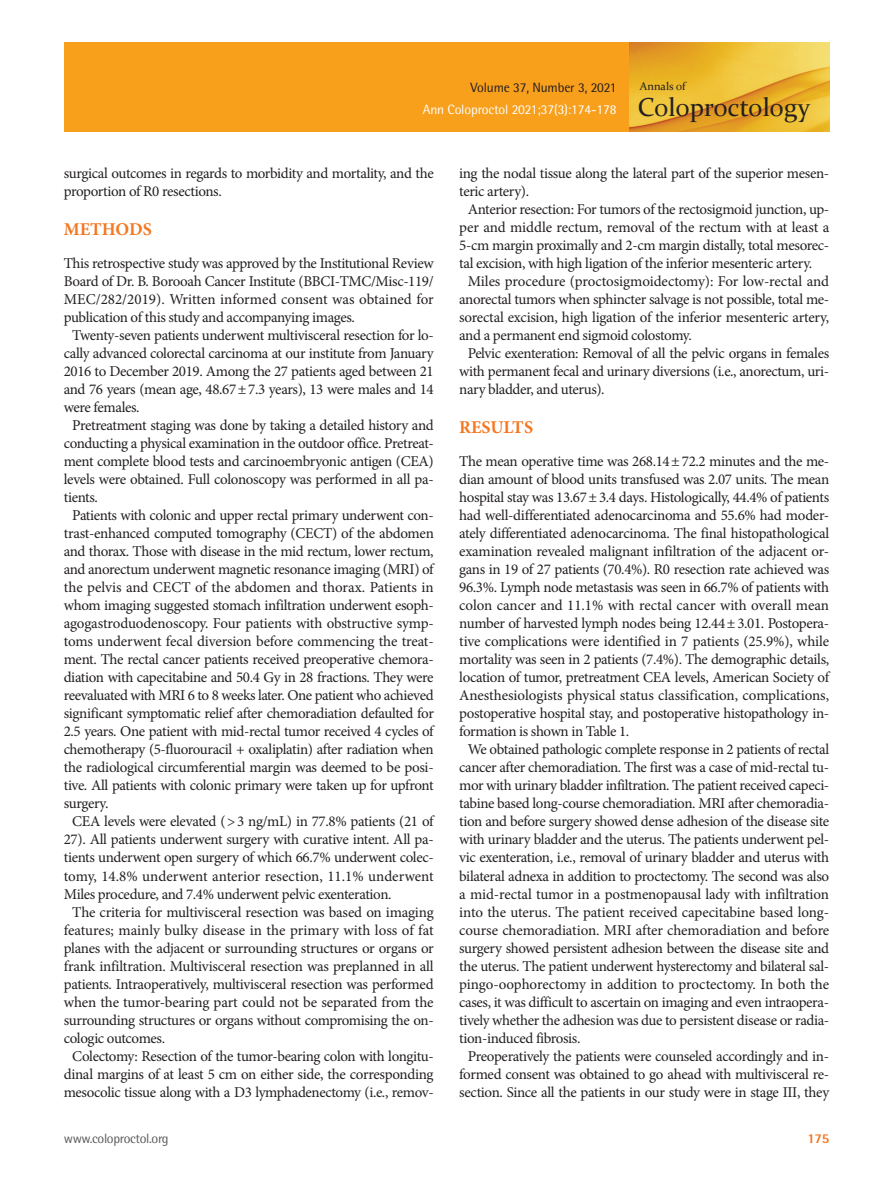
<style>
.page{position:relative;width:893px;height:1191px;background:#fff}
.page>*{position:absolute;margin:0;border:0;box-sizing:border-box;transform-origin:0 0}
.t1{font:25.95px "Constantia";color:#231f20}
.본문제목_대{font:700 18px "Minion Pro";color:#f47721}
.본문{font:15px/18px "Minion Pro";letter-spacing:-.025em;color:#231f20;text-align:justify}
.t2{font:13.5px "Rotis Semi Sans Std";letter-spacing:-.01em;color:#fff}
.t3{font:13.5px "Rotis Semi Sans Std";letter-spacing:-.01em;color:#231f20}
.t4{font:13.5px "Rotis Semi Sans Std";letter-spacing:-.025em;color:#57585a}
.t5{font:800 13.5px "Rotis Semi Sans Std";color:#f47721}
.t6{font:11.25px "Constantia";color:#231f20}
</style>
<div class="page">
<div style="left:64px;top:43px;width:565px;height:89px;background:#f89f1c"></div>
<img style="left:629px;top:43px;width:200px;height:89px">
<p class="t3" style="left:470px;top:80px;width:148px">Volume 37, Number 3, 2021</p>
<p class="t2" style="left:423px;top:102px;width:195px">Ann Coloproctol 2021;37(3):174-178</p>
<p class="t6" style="left:640px;top:79px;width:47px">Annals of</p>
<p class="t1" style="left:638px;top:90px;width:174px">Coloproctology</p>
<p class="본문" style="left:64px;top:164px;width:371px">surgical outcomes in regards to morbidity and mortality, and the proportion of R0 resections.</p>
<p class="본문제목_대" style="left:64px;top:216px;width:90px">METHODS</p>
<p class="본문" style="left:64px;top:254px;width:371px">This retrospective study was approved by the Institutional Review Board of Dr. B. Borooah Cancer Institute (BBCI-TMC/Misc-119/ MEC/282/2019). Written informed consent was obtained for publication of this study and accompanying images.</p>
<p class="본문" style="left:64px;top:326px;width:371px;text-indent:9px">Twenty-seven patients underwent multivisceral resection for lo&shy;cally advanced colorectal carcinoma at our institute from January 2016 to December 2019. Among the 27 patients aged between 21 and 76 years (mean age, 48.67± 7.3 years), 13 were males and 14 were females.</p>
<p class="본문" style="left:64px;top:416px;width:371px;text-indent:9px">Pretreatment staging was done by taking a detailed history and conducting a physical examination in the outdoor office. Pretreat&shy;ment complete blood tests and carcinoembryonic antigen (CEA) levels were obtained. Full colonoscopy was performed in all pa&shy;tients.</p>
<p class="본문" style="left:64px;top:506px;width:372px;text-indent:9px">Patients with colonic and upper rectal primary underwent con&shy;trast-enhanced computed tomography (CECT) of the abdomen and thorax. Those with disease in the mid rectum, lower rectum, and anorectum underwent magnetic resonance imaging (MRI) of the pelvis and CECT of the abdomen and thorax. Patients in whom imaging suggested stomach infiltration underwent esoph&shy;agogastroduodenoscopy. Four patients with obstructive symp&shy;toms underwent fecal diversion before commencing the treat&shy;ment. The rectal cancer patients received preoperative chemora&shy;diation with capecitabine and 50.4 Gy in 28 fractions. They were reevaluated with MRI 6 to 8 weeks later. One patient who achieved significant symptomatic relief after chemoradiation defaulted for 2.5 years. One patient with mid-rectal tumor received 4 cycles of chemotherapy (5-fluorouracil + oxaliplatin) after radiation when the radiological circumferential margin was deemed to be posi&shy;tive. All patients with colonic primary were taken up for upfront surgery.</p>
<p class="본문" style="left:64px;top:812px;width:371px;text-indent:9px">CEA levels were elevated (&gt; 3 ng/mL) in 77.8% patients (21 of 27). All patients underwent surgery with curative intent. All pa&shy;tients underwent open surgery of which 66.7% underwent colec&shy;tomy, 14.8% underwent anterior resection, 11.1% underwent Miles procedure, and 7.4% underwent pelvic exenteration.</p>
<p class="본문" style="left:64px;top:902px;width:372px;text-indent:9px">The criteria for multivisceral resection was based on imaging features; mainly bulky disease in the primary with loss of fat planes with the adjacent or surrounding structures or organs or frank infiltration. Multivisceral resection was preplanned in all patients. Intraoperatively, multivisceral resection was performed when the tumor-bearing part could not be separated from the surrounding structures or organs without compromising the on&shy;cologic outcomes.</p>
<p class="본문" style="left:64px;top:1046px;width:371px;text-align:center">Colectomy: Resection of the tumor-bearing colon with longitu&shy;dinal margins of at least 5 cm on either side, the corresponding mesocolic tissue along with a D3 lymphadenectomy (i.e., remov-</p>
<p class="t4" style="left:64px;top:1130px;width:106px">www.coloproctol.org</p>
<p class="본문" style="left:459px;top:164px;width:371px">ing the nodal tissue along the lateral part of the superior mesen&shy;teric artery).</p>
<p class="본문" style="left:459px;top:200px;width:372px;text-indent:9px">Anterior resection: For tumors of the rectosigmoid junction, up&shy;per and middle rectum, removal of the rectum with at least a 5-cm margin proximally and 2-cm margin distally, total mesorec&shy;tal excision, with high ligation of the inferior mesenteric artery.</p>
<p class="본문" style="left:459px;top:272px;width:371px;text-indent:9px">Miles procedure (proctosigmoidectomy): For low-rectal and anorectal tumors when sphincter salvage is not possible, total me&shy;sorectal excision, high ligation of the inferior mesenteric artery, and a permanent end sigmoid colostomy.</p>
<p class="본문" style="left:459px;top:344px;width:371px;text-indent:9px">Pelvic exenteration: Removal of all the pelvic organs in females with permanent fecal and urinary diversions (i.e., anorectum, uri&shy;nary bladder, and uterus).</p>
<p class="본문제목_대" style="left:459px;top:414px;width:75px">RESULTS</p>
<p class="본문" style="left:459px;top:452px;width:372px">The mean operative time was 268.14± 72.2 minutes and the me&shy;dian amount of blood units transfused was 2.07 units. The mean hospital stay was 13.67± 3.4 days. Histologically, 44.4% of patients had well-differentiated adenocarcinoma and 55.6% had moder&shy;ately differentiated adenocarcinoma. The final histopathological examination revealed malignant infiltration of the adjacent or&shy;gans in 19 of 27 patients (70.4%). R0 resection rate achieved was 96.3%. Lymph node metastasis was seen in 66.7% of patients with colon cancer and 11.1% with rectal cancer with overall mean number of harvested lymph nodes being 12.44± 3.01. Postopera&shy;tive complications were identified in 7 patients (25.9%), while mortality was seen in 2 patients (7.4%). The demographic details, location of tumor, pretreatment CEA levels, American Society of Anesthesiologists physical status classification, complications, postoperative hospital stay, and postoperative histopathology in&shy;formation is shown in Table 1.</p>
<p class="본문" style="left:459px;top:740px;width:372px;text-indent:9px">We obtained pathologic complete response in 2 patients of rectal cancer after chemoradiation. The first was a case of mid-rectal tu&shy;mor with urinary bladder infiltration. The patient received capeci&shy;tabine based long-course chemoradiation. MRI after chemoradia&shy;tion and before surgery showed dense adhesion of the disease site with urinary bladder and the uterus. The patients underwent pel&shy;vic exenteration, i.e., removal of urinary bladder and uterus with bilateral adnexa in addition to proctectomy. The second was also a mid-rectal tumor in a postmenopausal lady with infiltration into the uterus. The patient received capecitabine based long&shy;course chemoradiation. MRI after chemoradiation and before surgery showed persistent adhesion between the disease site and the uterus. The patient underwent hysterectomy and bilateral sal&shy;pingo-oophorectomy in addition to proctectomy. In both the cases, it was difficult to ascertain on imaging and even intraopera&shy;tively whether the adhesion was due to persistent disease or radia&shy;tion-induced fibrosis.</p>
<p class="본문" style="left:459px;top:1046px;width:371px;text-align:center">Preoperatively the patients were counseled accordingly and in&shy;formed consent was obtained to go ahead with multivisceral re&shy;section. Since all the patients in our study were in stage III, they</p>
<p class="t5" style="left:807px;top:1129px;width:23px">175</p>
</div>
